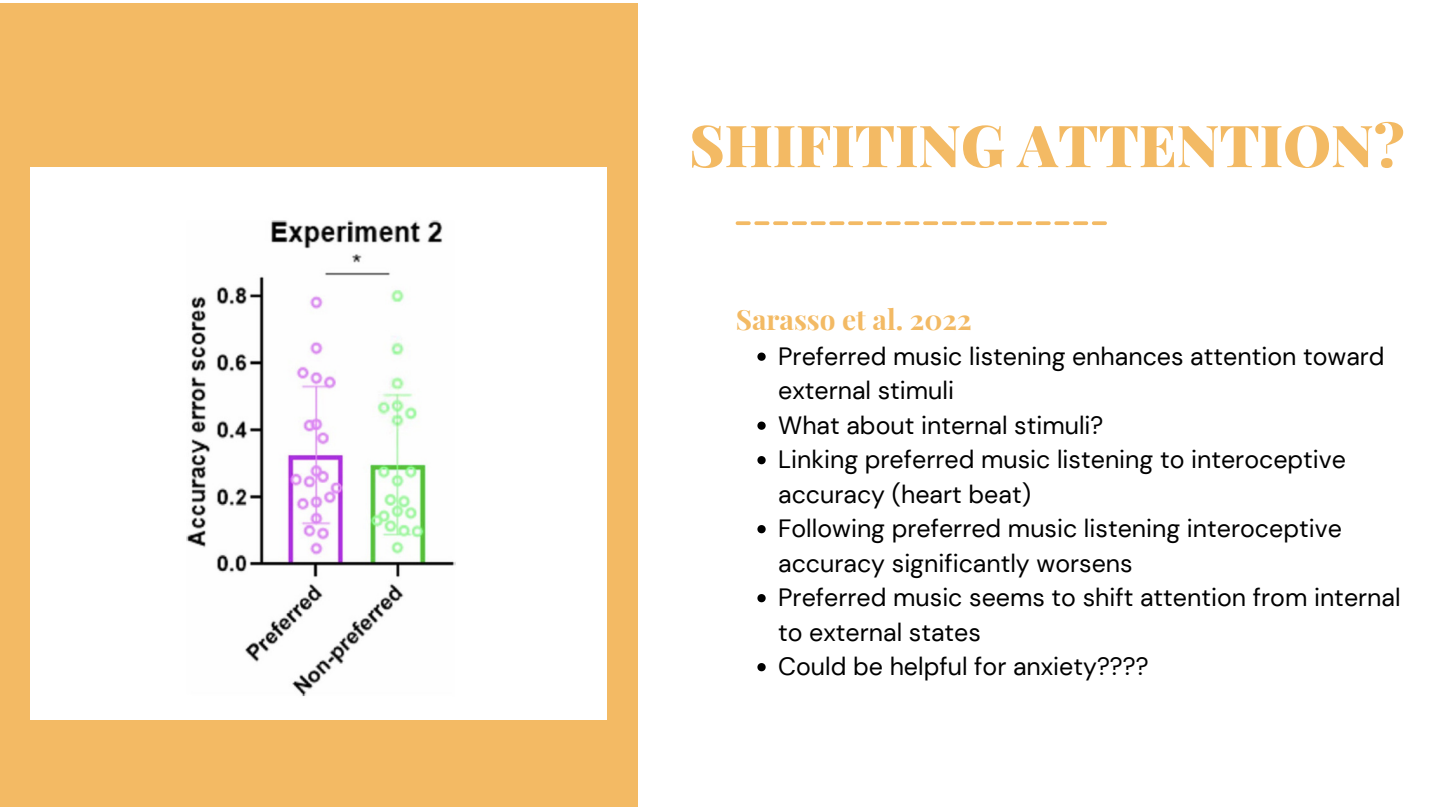
<style>
.page{position:relative;width:1440px;height:810px;background:#fff}
.page>*{position:absolute;margin:0;border:0;box-sizing:border-box;transform-origin:0 0}
.t1{font:900 58px "Playfair Display";color:#f3ba64}
.t2{font:700 28px "Playfair Display";color:#f3ba64}
.t3{font:25px/34.5px "DM Sans";color:#000}
</style>
<div class="page">
<div style="left:0;top:3px;width:637px;height:804px;background:#f3ba64"></div>
<svg style="left:736px;top:221px;width:371px;height:4px"></svg>
<img style="left:30px;top:168px;width:577px;height:551px">
<svg style="left:757px;top:353px;width:9px;height:8px"></svg>
<svg style="left:757px;top:422px;width:9px;height:8px"></svg>
<svg style="left:757px;top:456px;width:9px;height:8px"></svg>
<svg style="left:757px;top:525px;width:9px;height:8px"></svg>
<svg style="left:757px;top:594px;width:9px;height:8px"></svg>
<svg style="left:757px;top:663px;width:9px;height:8px"></svg>
<p class="t1" style="left:689px;top:104px;width:717px">SHIFITING ATTENTION?</p>
<p class="t2" style="left:736px;top:300px;width:238px">Sarasso et al. 2022</p>
<p class="t3" style="left:778px;top:339px;width:608px">Preferred music listening enhances attention toward external stimuli</p>
<p class="t3" style="left:778px;top:408px;width:327px">What about internal stimuli?</p>
<p class="t3" style="left:778px;top:442px;width:570px">Linking preferred music listening to interoceptive accuracy (heart beat)</p>
<p class="t3" style="left:778px;top:511px;width:565px">Following preferred music listening interoceptive accuracy significantly worsens</p>
<p class="t3" style="left:778px;top:580px;width:624px">Preferred music seems to shift attention from internal to external states</p>
<p class="t3" style="left:778px;top:649px;width:372px">Could be helpful for anxiety????</p>
</div>
